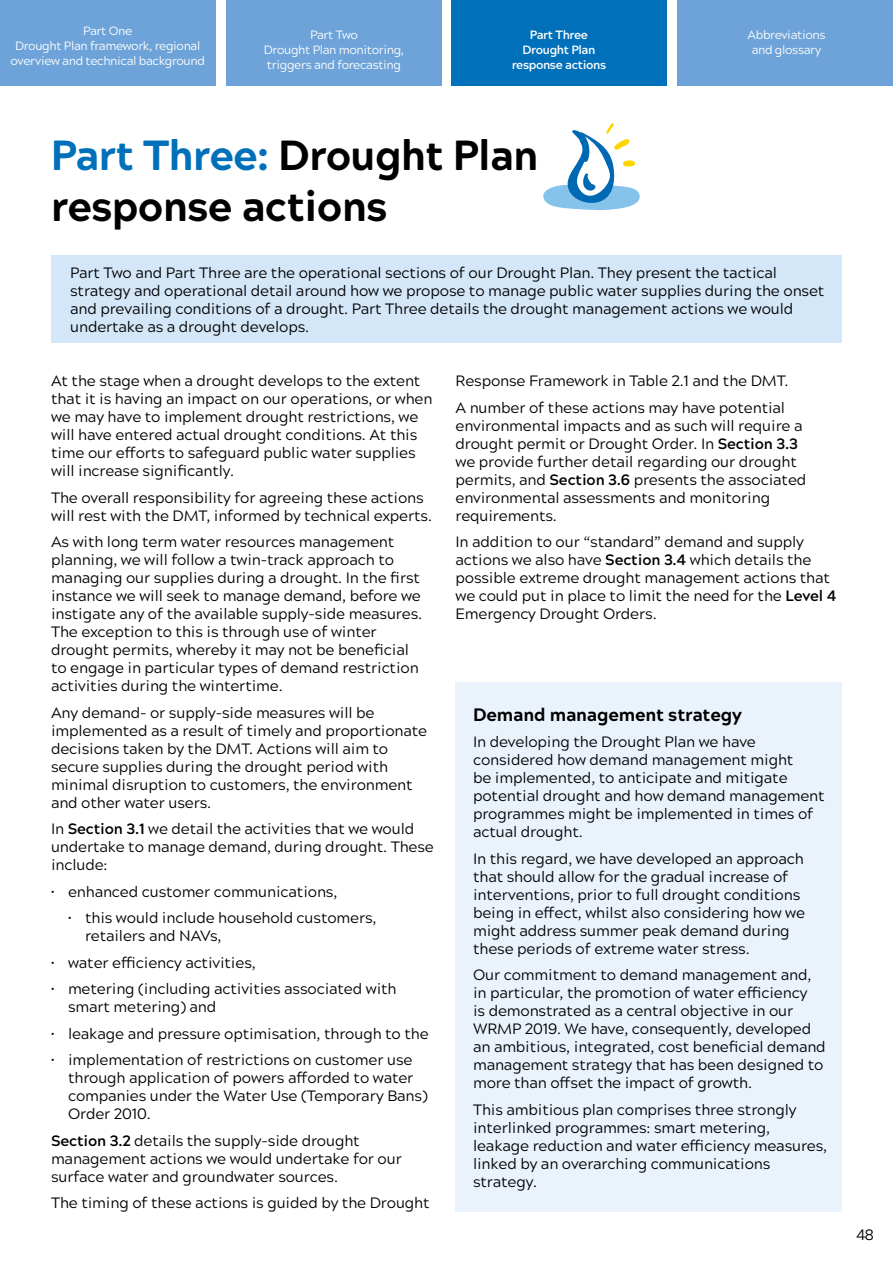
<style>
.page{position:relative;width:893px;height:1263px;background:#fff}
.page>*{position:absolute;margin:0;border:0;box-sizing:border-box;transform-origin:0 0}
.Headline__H1{font:800 42px/51px "Acherus Grotesque";letter-spacing:-.02em;color:#000}
.Standfirst__H2{font:800 18px "Acherus Grotesque";letter-spacing:-.01em;color:#000}
.Body_text__P{font:15px/18px "Acherus Grotesque";letter-spacing:-.01em;color:#000}
.t1{font:12px/15px "Acherus Grotesque";letter-spacing:-.03em;color:#fff;text-align:center}
.t2{font:700 12px/15px "Acherus Grotesque";letter-spacing:-.03em;color:#fff;text-align:center}
.s1{color:#0070ba}
.s2{font-weight:700}
</style>
<div class="page">
<div style="left:226px;top:0;width:215px;height:86px;background:#6da3d8"></div>
<div style="left:0;top:0;width:216px;height:86px;background:#6da3d8"></div>
<div style="left:452px;top:0;width:215px;height:86px;background:#0070ba"></div>
<div style="left:677px;top:0;width:216px;height:86px;background:#6da3d8"></div>
<div style="left:51px;top:255px;width:791px;height:87px;background:#d4e7f8"></div>
<div style="left:455px;top:682px;width:387px;height:530px;background:#eaf3fc"></div>
<svg style="left:543px;top:123px;width:97px;height:87px"></svg>
<p class="t1" style="left:11px;top:23px;width:196px">Part One<br>Drought Plan framework, regional overview and technical background</p>
<p class="t1" style="left:264px;top:26px;width:142px">Part Two<br>Drought Plan monitoring, triggers and forecasting</p>
<p class="t2" style="left:512px;top:26px;width:96px">Part Three<br>Drought Plan response actions</p>
<p class="t1" style="left:748px;top:26px;width:79px">Abbreviations and glossary</p>
<p class="Headline__H1" style="left:51px;top:127px;width:489px"><span class="s1">Part Three:</span> Drought Plan response actions</p>
<p class="Body_text__P" style="left:70px;top:262px;width:756px">Part Two and Part Three are the operational sections of our Drought Plan. They present the tactical strategy and operational detail around how we propose to manage public water supplies during the onset and prevailing conditions of a drought. Part Three details the drought management actions we would undertake as a drought develops.</p>
<p class="Body_text__P" style="left:51px;top:371px;width:383px">At the stage when a drought develops to the extent that it is having an impact on our operations, or when we may have to implement drought restrictions, we will have entered actual drought conditions. At this time our efforts to safeguard public water supplies will increase significantly.</p>
<p class="Body_text__P" style="left:51px;top:487px;width:383px">The overall responsibility for agreeing these actions will rest with the DMT, informed by technical experts.</p>
<p class="Body_text__P" style="left:51px;top:532px;width:373px">As with long term water resources management planning, we will follow a twin-track approach to managing our supplies during a drought. In the first instance we will seek to manage demand, before we instigate any of the available supply-side measures.<br>The exception to this is through use of winter drought permits, whereby it may not be beneficial to engage in particular types of demand restriction activities during the wintertime.</p>
<p class="Body_text__P" style="left:51px;top:702px;width:378px">Any demand- or supply-side measures will be implemented as a result of timely and proportionate decisions taken by the DMT. Actions will aim to secure supplies during the drought period with minimal disruption to customers, the environment and other water users.</p>
<p class="Body_text__P" style="left:51px;top:819px;width:384px">In <span class="s2">Section 3.1</span> we detail the activities that we would undertake to manage demand, during drought. These include:</p>
<p class="Body_text__P" style="left:51px;top:881px;width:288px">• enhanced customer communications,</p>
<p class="Body_text__P" style="left:85px;top:908px;width:293px;text-indent:-17px">• this would include household customers, retailers and NAVs,</p>
<p class="Body_text__P" style="left:51px;top:952px;width:206px">• water efficiency activities,</p>
<p class="Body_text__P" style="left:68px;top:979px;width:330px;text-indent:-17px">• metering (including activities associated with smart metering) and</p>
<p class="Body_text__P" style="left:51px;top:1023px;width:379px">• leakage and pressure optimisation, through to the</p>
<p class="Body_text__P" style="left:68px;top:1050px;width:361px;text-indent:-17px">• implementation of restrictions on customer use through application of powers afforded to water companies under the Water Use (Temporary Bans)<br>Order 2010.</p>
<p class="Body_text__P" style="left:51px;top:1130px;width:352px"><span class="s2">Section 3.2</span> details the supply-side drought management actions we would undertake for our surface water and groundwater sources.</p>
<p class="Body_text__P" style="left:51px;top:1193px;width:380px">The timing of these actions is guided by the Drought</p>
<p class="Body_text__P" style="left:455px;top:371px;width:335px">Response Framework in Table 2.1 and the DMT.</p>
<p class="Body_text__P" style="left:455px;top:397px;width:352px">A number of these actions may have potential environmental impacts and as such will require a drought permit or Drought Order. In <span class="s2">Section 3.3 </span>we provide further detail regarding our drought permits, and <span class="s2">Section 3.6</span> presents the associated environmental assessments and monitoring requirements.</p>
<p class="Body_text__P" style="left:455px;top:532px;width:383px">In addition to our “standard” demand and supply actions we also have <span class="s2">Section 3.4</span> which details the possible extreme drought management actions that we could put in place to limit the need for the <span class="s2">Level 4<br></span>Emergency Drought Orders.</p>
<p class="Standfirst__H2" style="left:473px;top:699px;width:270px">Demand management strategy</p>
<p class="Body_text__P" style="left:473px;top:732px;width:353px">In developing the Drought Plan we have considered how demand management might<br>be implemented, to anticipate and mitigate potential drought and how demand management programmes might be implemented in times of actual drought.</p>
<p class="Body_text__P" style="left:473px;top:848px;width:333px">In this regard, we have developed an approach that should allow for the gradual increase of interventions, prior to full drought conditions being in effect, whilst also considering how we might address summer peak demand during these periods of extreme water stress.</p>
<p class="Body_text__P" style="left:473px;top:965px;width:354px">Our commitment to demand management and, in particular, the promotion of water efficiency<br>is demonstrated as a central objective in our WRMP 2019. We have, consequently, developed an ambitious, integrated, cost beneficial demand management strategy that has been designed to more than offset the impact of growth.</p>
<p class="Body_text__P" style="left:473px;top:1099px;width:356px">This ambitious plan comprises three strongly interlinked programmes: smart metering, leakage reduction and water efficiency measures, linked by an overarching communications strategy.</p>
<p class="Body_text__P" style="left:856px;top:1224px;width:19px">48</p>
</div>
